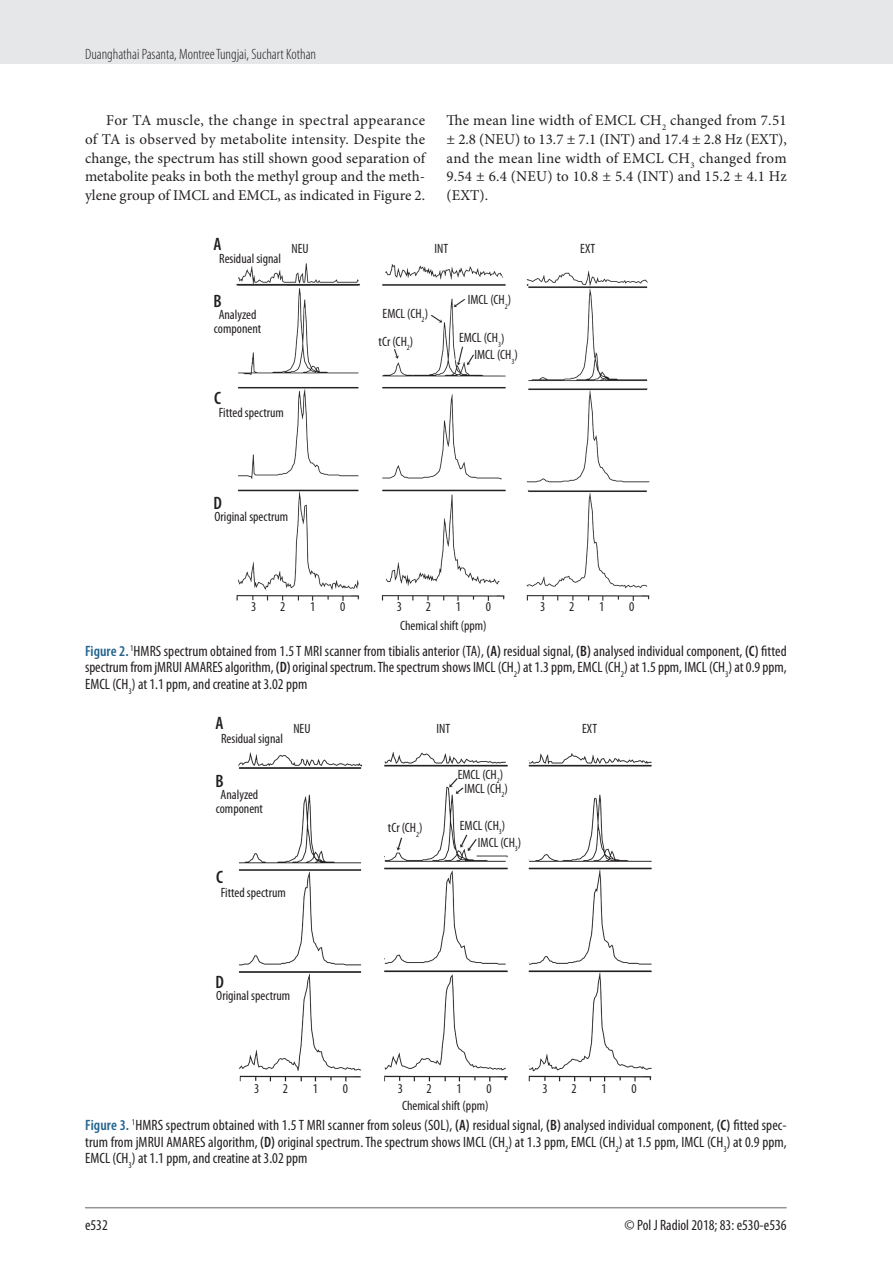
<style>
.page{position:relative;width:893px;height:1263px;background:#fff}
.page>*{position:absolute;margin:0;border:0;box-sizing:border-box;transform-origin:0 0}
.t1{font:600 condensed 18px "Myriad Pro";color:#231f20}
.t2{font:condensed 15px/16.5px "Myriad Pro";color:#231f20;text-align:justify}
.t3{font:15px/18.8px "Minion Pro";letter-spacing:.005em;color:#231f20;text-align:justify}
.t4{font:300 condensed 15px "Myriad Pro";color:#231f20}
.t5{font:condensed 13.5px/13.5px "Myriad Pro";color:#231f20;text-align:center}
.s1{font-weight:600;color:#24648f}
.s2{font-weight:600}
</style>
<div class="page">
<div style="left:0;top:0;width:893px;height:64px;background:#e6e7e9"></div>
<hr style="left:85px;top:1207px;width:702px;height:1px;background:#939598">
<img style="left:236px;top:263px;width:414px;height:338px">
<img style="left:238px;top:751px;width:414px;height:331px">
<p class="t4" style="left:85px;top:45px;width:233px">Duanghathai Pasanta, Montree Tungjai, Suchart Kothan</p>
<p class="t3" style="left:85px;top:111px;width:342px;text-indent:21px">For TA muscle, the change in spectral appearance of TA is observed by metabolite intensity. Despite the change, the spectrum has still shown good separation of metabolite peaks in both the methyl group and the meth&shy;ylene group of IMCL and EMCL, as indicated in Figure 2.</p>
<p class="t3" style="left:446px;top:111px;width:342px">The mean line width of EMCL CH<sub>2</sub> changed from 7.51 ± 2.8 (NEU) to 13.7 ± 7.1 (INT) and 17.4 ± 2.8 Hz (EXT), and the mean line width of EMCL CH<sub>3</sub> changed from 9.54 ± 6.4 (NEU) to 10.8 ± 5.4 (INT) and 15.2 ± 4.1 Hz (EXT).</p>
<p class="t1" style="left:214px;top:232px;width:10px">A</p>
<p class="t5" style="left:219px;top:252px;width:63px">Residual signal</p>
<p class="t5" style="left:291px;top:242px;width:19px">NEU</p>
<p class="t5" style="left:435px;top:242px;width:15px">INT</p>
<p class="t5" style="left:580px;top:242px;width:16px">EXT</p>
<p class="t1" style="left:214px;top:290px;width:10px">B</p>
<p class="t5" style="left:468px;top:293px;width:45px">IMCL (CH<sub>2</sub>)</p>
<p class="t5" style="left:214px;top:308px;width:49px">Analyzed component</p>
<p class="t5" style="left:383px;top:306px;width:47px">EMCL (CH<sub>2</sub>)</p>
<p class="t5" style="left:379px;top:334px;width:36px">tCr (CH<sub>2</sub>)</p>
<p class="t5" style="left:459px;top:331px;width:47px">EMCL (CH<sub>3</sub>)</p>
<p class="t5" style="left:474px;top:348px;width:45px">IMCL (CH<sub>3</sub>)</p>
<p class="t1" style="left:214px;top:386px;width:8px">C</p>
<p class="t5" style="left:219px;top:405px;width:67px">Fitted spectrum</p>
<p class="t1" style="left:214px;top:491px;width:10px">D</p>
<p class="t5" style="left:214px;top:509px;width:75px">Original spectrum</p>
<p class="t5" style="left:251px;top:600px;width:7px">3</p>
<p class="t5" style="left:280px;top:600px;width:7px">2</p>
<p class="t5" style="left:310px;top:600px;width:7px">1</p>
<p class="t5" style="left:340px;top:600px;width:7px">0</p>
<p class="t5" style="left:397px;top:600px;width:7px">3</p>
<p class="t5" style="left:426px;top:600px;width:7px">2</p>
<p class="t5" style="left:456px;top:600px;width:7px">1</p>
<p class="t5" style="left:486px;top:600px;width:7px">0</p>
<p class="t5" style="left:540px;top:600px;width:7px">3</p>
<p class="t5" style="left:569px;top:600px;width:7px">2</p>
<p class="t5" style="left:599px;top:600px;width:7px">1</p>
<p class="t5" style="left:629px;top:600px;width:7px">0</p>
<p class="t5" style="left:400px;top:618px;width:88px">Chemical shift (ppm)</p>
<p class="t2" style="left:85px;top:643px;width:703px"><span class="s1">Figure 2.</span> <sup>1</sup>HMRS spectrum obtained from 1.5 T MRI scanner from tibialis anterior (TA), <span class="s2">(A)</span> residual signal, <span class="s2">(B)</span> analysed individual component, <span class="s2">(C)</span> fitted spectrum from jMRUI AMARES algorithm, <span class="s2">(D)</span> original spectrum. The spectrum shows IMCL (CH<sub>2</sub>) at 1.3 ppm, EMCL (CH<sub>2</sub>) at 1.5 ppm, IMCL (CH<sub>3</sub>) at 0.9 ppm, EMCL (CH<sub>3</sub>) at 1.1 ppm, and creatine at 3.02 ppm</p>
<p class="t1" style="left:215px;top:712px;width:10px">A</p>
<p class="t5" style="left:221px;top:731px;width:63px">Residual signal</p>
<p class="t5" style="left:293px;top:721px;width:19px">NEU</p>
<p class="t5" style="left:436px;top:721px;width:15px">INT</p>
<p class="t5" style="left:582px;top:721px;width:16px">EXT</p>
<p class="t1" style="left:215px;top:770px;width:10px">B</p>
<p class="t5" style="left:216px;top:788px;width:49px">Analyzed component</p>
<p class="t1" style="left:216px;top:866px;width:8px">C</p>
<p class="t5" style="left:221px;top:885px;width:67px">Fitted spectrum</p>
<p class="t5" style="left:458px;top:767px;width:47px">EMCL (CH<sub>2</sub>)</p>
<p class="t5" style="left:464px;top:781px;width:45px">IMCL (CH<sub>2</sub>)</p>
<p class="t5" style="left:388px;top:821px;width:36px">tCr (CH<sub>2</sub>)</p>
<p class="t5" style="left:460px;top:818px;width:47px">EMCL (CH<sub>3</sub>)</p>
<p class="t5" style="left:478px;top:835px;width:45px">IMCL (CH<sub>3</sub>)</p>
<p class="t1" style="left:215px;top:971px;width:10px">D</p>
<p class="t5" style="left:216px;top:989px;width:75px">Original spectrum</p>
<p class="t5" style="left:254px;top:1081px;width:7px">3</p>
<p class="t5" style="left:283px;top:1081px;width:7px">2</p>
<p class="t5" style="left:313px;top:1081px;width:7px">1</p>
<p class="t5" style="left:343px;top:1081px;width:7px">0</p>
<p class="t5" style="left:398px;top:1081px;width:7px">3</p>
<p class="t5" style="left:427px;top:1081px;width:7px">2</p>
<p class="t5" style="left:457px;top:1081px;width:7px">1</p>
<p class="t5" style="left:487px;top:1081px;width:7px">0</p>
<p class="t5" style="left:543px;top:1081px;width:7px">3</p>
<p class="t5" style="left:571px;top:1081px;width:7px">2</p>
<p class="t5" style="left:601px;top:1081px;width:7px">1</p>
<p class="t5" style="left:631px;top:1081px;width:7px">0</p>
<p class="t5" style="left:402px;top:1099px;width:88px">Chemical shift (ppm)</p>
<p class="t2" style="left:85px;top:1117px;width:703px"><span class="s1">Figure 3.</span> <sup>1</sup>HMRS spectrum obtained with 1.5 T MRI scanner from soleus (SOL), <span class="s2">(A)</span> residual signal, <span class="s2">(B)</span> analysed individual component, <span class="s2">(C)</span> fitted spec&shy;trum from jMRUI AMARES algorithm, <span class="s2">(D)</span> original spectrum. The spectrum shows IMCL (CH<sub>2</sub>) at 1.3 ppm, EMCL (CH<sub>2</sub>) at 1.5 ppm, IMCL (CH<sub>3</sub>) at 0.9 ppm, EMCL (CH<sub>3</sub>) at 1.1 ppm, and creatine at 3.02 ppm</p>
<p class="t2" style="left:85px;top:1216px;width:24px">e532</p>
<p class="t2" style="left:625px;top:1216px;width:164px">© Pol J Radiol 2018; 83: e530-e536</p>
</div>
